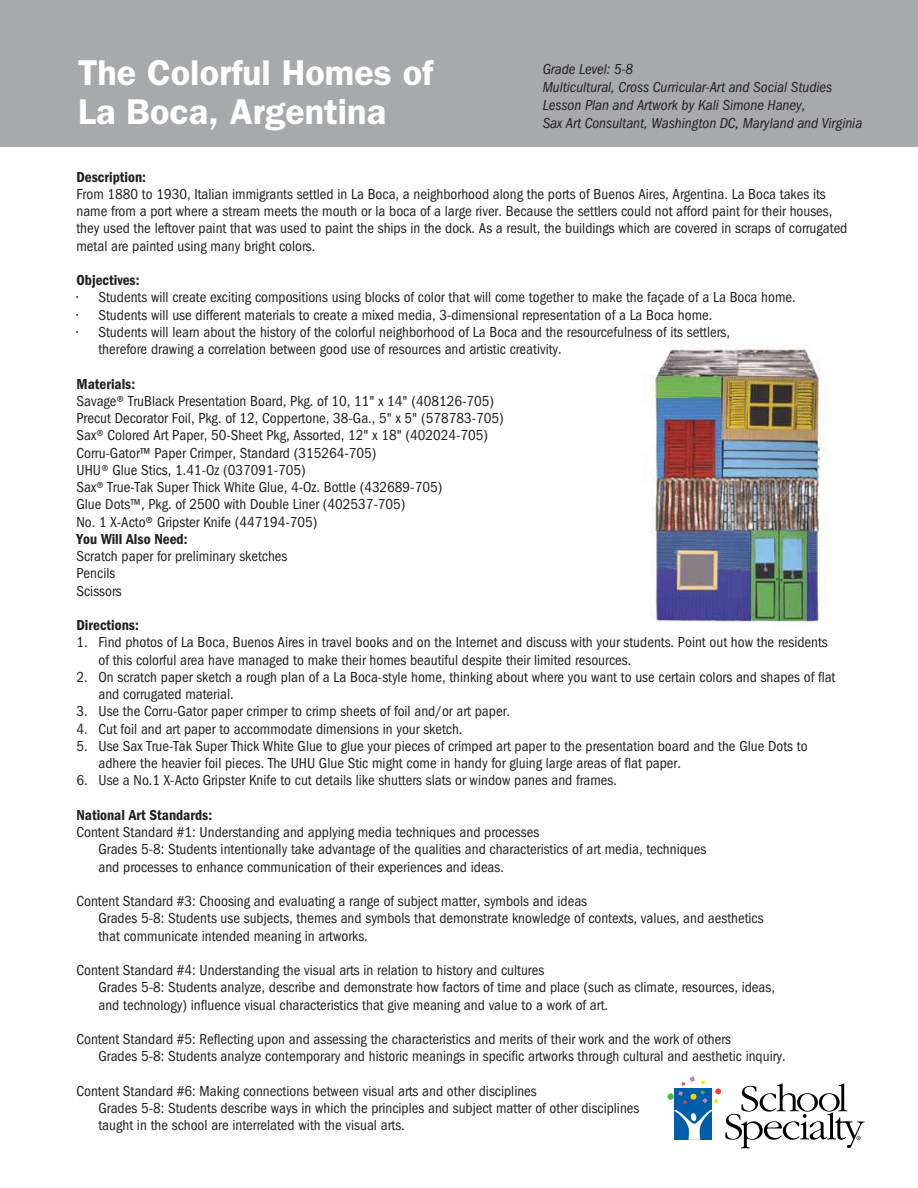
<style>
.page{position:relative;width:918px;height:1188px;background:#fff}
.page>*{position:absolute;margin:0;border:0;box-sizing:border-box;transform-origin:0 0}
.t1{font:600 36px/39px "Franklin Gothic";color:#fff}
.t2{font:condensed 15px/17.2px "Franklin Gothic";color:#231f20}
.t3{font:italic condensed 15px/18px "Franklin Gothic";color:#231f20}
.t4{font:600 condensed 15px "Franklin Gothic";color:#231f20}
</style>
<div class="page">
<div style="left:0;top:0;width:918px;height:147px;background:#a7a9ac"></div>
<div style="left:667px;top:1093px;width:7px;height:7px;background:#54b848;border-radius:50%"></div>
<svg style="left:675px;top:1076px;width:190px;height:72px"></svg>
<img style="left:650px;top:345px;width:177px;height:277px">
<h1 class="t1" style="left:78px;top:53px;width:356px">The Colorful Homes of<br>La Boca, Argentina</h1>
<p class="t3" style="left:543px;top:60px;width:321px">Grade Level: 5-8<br>Multicultural, Cross Curricular-Art and Social Studies Lesson Plan and Artwork by Kali Simone Haney,<br>Sax Art Consultant, Washington DC, Maryland and Virginia</p>
<p class="t4" style="left:76px;top:168px;width:71px">Description:</p>
<p class="t2" style="left:76px;top:185px;width:772px">From 1880 to 1930, Italian immigrants settled in La Boca, a neighborhood along the ports of Buenos Aires, Argentina. La Boca takes its name from a port where a stream meets the mouth or la boca of a large river. Because the settlers could not afford paint for their houses, they used the leftover paint that was used to paint the ships in the dock. As a result, the buildings which are covered in scraps of corrugated metal are painted using many bright colors.</p>
<p class="t4" style="left:76px;top:272px;width:65px">Objectives:</p>
<p class="t2" style="left:76px;top:289px;width:721px">• Students will create exciting compositions using blocks of color that will come together to make the façade of a La Boca home.</p>
<p class="t2" style="left:76px;top:306px;width:637px">• Students will use different materials to create a mixed media, 3-dimensional representation of a La Boca home.</p>
<p class="t2" style="left:99px;top:323px;width:633px;text-indent:-22px">• Students will learn about the history of the colorful neighborhood of La Boca and the resourcefulness of its settlers, therefore drawing a correlation between good use of resources and artistic creativity.</p>
<p class="t4" style="left:76px;top:375px;width:60px">Materials:</p>
<p class="t2" style="left:76px;top:392px;width:429px">Savage® TruBlack Presentation Board, Pkg. of 10, 11" x 14" (408126-705)<br>Precut Decorator Foil, Pkg. of 12, Coppertone, 38-Ga., 5" x 5" (578783-705)<br>Sax® Colored Art Paper, 50-Sheet Pkg, Assorted, 12" x 18" (402024-705)<br>Corru-Gator™ Paper Crimper, Standard (315264-705)<br>UHU® Glue Stics, 1.41-Oz (037091-705)<br>Sax® True-Tak Super Thick White Glue, 4-Oz. Bottle (432689-705)<br>Glue Dots™, Pkg. of 2500 with Double Liner (402537-705)<br>No. 1 X-Acto® Gripster Knife (447194-705)</p>
<p class="t4" style="left:76px;top:530px;width:113px">You Will Also Need:</p>
<p class="t2" style="left:76px;top:548px;width:212px">Scratch paper for preliminary sketches<br>Pencils<br>Scissors</p>
<p class="t4" style="left:76px;top:617px;width:64px">Directions:</p>
<p class="t2" style="left:99px;top:634px;width:731px;text-indent:-22px">1. Find photos of La Boca, Buenos Aires in travel books and on the Internet and discuss with your students. Point out how the residents of this colorful area have managed to make their homes beautiful despite their limited resources.</p>
<p class="t2" style="left:99px;top:668px;width:738px;text-indent:-22px">2. On scratch paper sketch a rough plan of a La Boca-style home, thinking about where you want to use certain colors and shapes of flat and corrugated material.</p>
<p class="t2" style="left:76px;top:703px;width:435px">3. Use the Corru-Gator paper crimper to crimp sheets of foil and/or art paper.</p>
<p class="t2" style="left:76px;top:720px;width:388px">4. Cut foil and art paper to accommodate dimensions in your sketch.</p>
<p class="t2" style="left:99px;top:737px;width:711px;text-indent:-22px">5. Use Sax True-Tak Super Thick White Glue to glue your pieces of crimped art paper to the presentation board and the Glue Dots to adhere the heavier foil pieces. The UHU Glue Stic might come in handy for gluing large areas of flat paper.</p>
<p class="t2" style="left:76px;top:772px;width:542px">6. Use a No.1 X-Acto Gripster Knife to cut details like shutters slats or window panes and frames.</p>
<p class="t4" style="left:76px;top:806px;width:137px">National Art Standards:</p>
<p class="t2" style="left:99px;top:824px;width:609px;text-indent:-22px">Content Standard #1: Understanding and applying media techniques and processes<br>Grades 5-8: Students intentionally take advantage of the qualities and characteristics of art media, techniques and processes to enhance communication of their experiences and ideas.</p>
<p class="t2" style="left:99px;top:893px;width:667px;text-indent:-22px">Content Standard #3: Choosing and evaluating a range of subject matter, symbols and ideas<br>Grades 5-8: Students use subjects, themes and symbols that demonstrate knowledge of contexts, values, and aesthetics that communicate intended meaning in artworks.</p>
<p class="t2" style="left:99px;top:962px;width:678px;text-indent:-22px">Content Standard #4: Understanding the visual arts in relation to history and cultures<br>Grades 5-8: Students analyze, describe and demonstrate how factors of time and place (such as climate, resources, ideas, and technology) influence visual characteristics that give meaning and value to a work of art.</p>
<p class="t2" style="left:99px;top:1031px;width:689px;text-indent:-22px">Content Standard #5: Reflecting upon and assessing the characteristics and merits of their work and the work of others<br>Grades 5-8: Students analyze contemporary and historic meanings in specific artworks through cultural and aesthetic inquiry.</p>
<p class="t2" style="left:99px;top:1082px;width:542px;text-indent:-22px">Content Standard #6: Making connections between visual arts and other disciplines<br>Grades 5-8: Students describe ways in which the principles and subject matter of other disciplines taught in the school are interrelated with the visual arts.</p>
</div>
